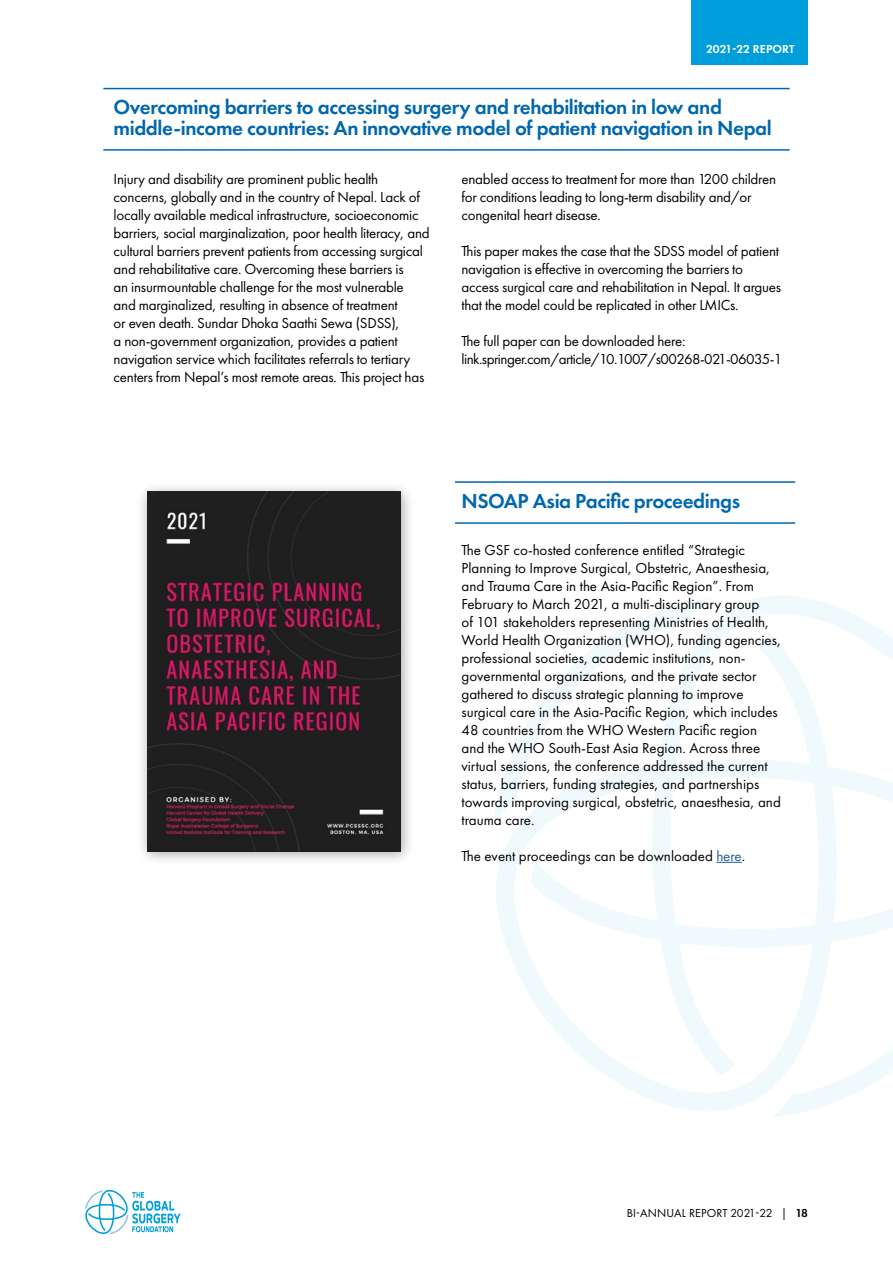
<style>
.page{position:relative;width:893px;height:1263px;background:#fff}
.page>*{position:absolute;margin:0;border:0;box-sizing:border-box;transform-origin:0 0}
.t1{font:600 21px/21px "Futura PT";letter-spacing:-.02em;color:#0067ae}
.t2{font:15px/18px "Futura PT";letter-spacing:-.015em;color:#000}
.t3{font:15px/18px "Futura PT";letter-spacing:-.035em;color:#000}
.t4{font:12px "Futura PT";letter-spacing:.01em;color:#000}
.t5{font:600 12px "Futura PT";letter-spacing:.01em;color:#fff}
.s1{color:#215e9e}
.s2{font-weight:600}
</style>
<div class="page">
<svg style="left:85px;top:1190px;width:96px;height:44px"></svg>
<svg style="left:496px;top:824px;width:277px;height:287px"></svg>
<svg style="left:531px;top:595px;width:362px;height:480px"></svg>
<svg style="left:494px;top:597px;width:219px;height:227px"></svg>
<svg style="left:773px;top:873px;width:120px;height:244px"></svg>
<div style="left:691px;top:0;width:117px;height:64px;background:#009edb"></div>
<hr style="left:103px;top:88px;width:687px;height:1px;background:#0067ae">
<hr style="left:103px;top:149px;width:687px;height:2px;background:#0067ae">
<div style="left:137px;top:481px;width:279px;height:385px;background:#000;opacity:.35"></div>
<img style="left:147px;top:491px;width:254px;height:360px">
<hr style="left:455px;top:481px;width:340px;height:2px;background:#0067ae">
<hr style="left:455px;top:522px;width:340px;height:2px;background:#0067ae">
<svg style="left:716px;top:862px;width:26px;height:1px"></svg>
<p class="t5" style="left:706px;top:41px;width:90px">2021-22 REPORT</p>
<h1 class="t1" style="left:114px;top:97px;width:660px">Overcoming barriers to accessing surgery and rehabilitation in low and middle-income countries: An innovative model of patient navigation in Nepal</h1>
<p class="t2" style="left:114px;top:170px;width:318px">Injury and disability are prominent public health concerns, globally and in the country of Nepal. Lack of locally available medical infrastructure, socioeconomic barriers, social marginalization, poor health literacy, and cultural barriers prevent patients from accessing surgical and rehabilitative care. Overcoming these barriers is<br>an insurmountable challenge for the most vulnerable and marginalized, resulting in absence of treatment<br>or even death. Sundar Dhoka Saathi Sewa (SDSS),<br>a non-government organization, provides a patient navigation service which facilitates referrals to tertiary centers from Nepal’s most remote areas. This project has</p>
<p class="t2" style="left:461px;top:170px;width:316px">enabled access to treatment for more than 1200 children for conditions leading to long-term disability and/or congenital heart disease.</p>
<p class="t2" style="left:461px;top:242px;width:321px">This paper makes the case that the SDSS model of patient navigation is effective in overcoming the barriers to access surgical care and rehabilitation in Nepal. It argues that the model could be replicated in other LMICs.</p>
<p class="t3" style="left:461px;top:332px;width:322px">The full paper can be downloaded here: link.springer.com/article/10.1007/s00268-021-06035-1</p>
<h1 class="t1" style="left:461px;top:490px;width:280px">NSOAP Asia Pacific proceedings</h1>
<p class="t2" style="left:461px;top:541px;width:321px">The GSF co-hosted conference entitled “Strategic Planning to Improve Surgical, Obstetric, Anaesthesia, and Trauma Care in the Asia-Pacific Region”. From February to March 2021, a multi-disciplinary group<br>of 101 stakeholders representing Ministries of Health, World Health Organization (WHO), funding agencies, professional societies, academic institutions, non&shy;governmental organizations, and the private sector gathered to discuss strategic planning to improve surgical care in the Asia-Pacific Region, which includes 48 countries from the WHO Western Pacific region and the WHO South-East Asia Region. Across three virtual sessions, the conference addressed the current status, barriers, funding strategies, and partnerships towards improving surgical, obstetric, anaesthesia, and trauma care.</p>
<p class="t2" style="left:461px;top:847px;width:285px">The event proceedings can be downloaded <span class="s1">here</span>.</p>
<p class="t4" style="left:627px;top:1206px;width:183px">BI-ANNUAL REPORT 2021-22 | <span class="s2">18</span></p>
</div>
